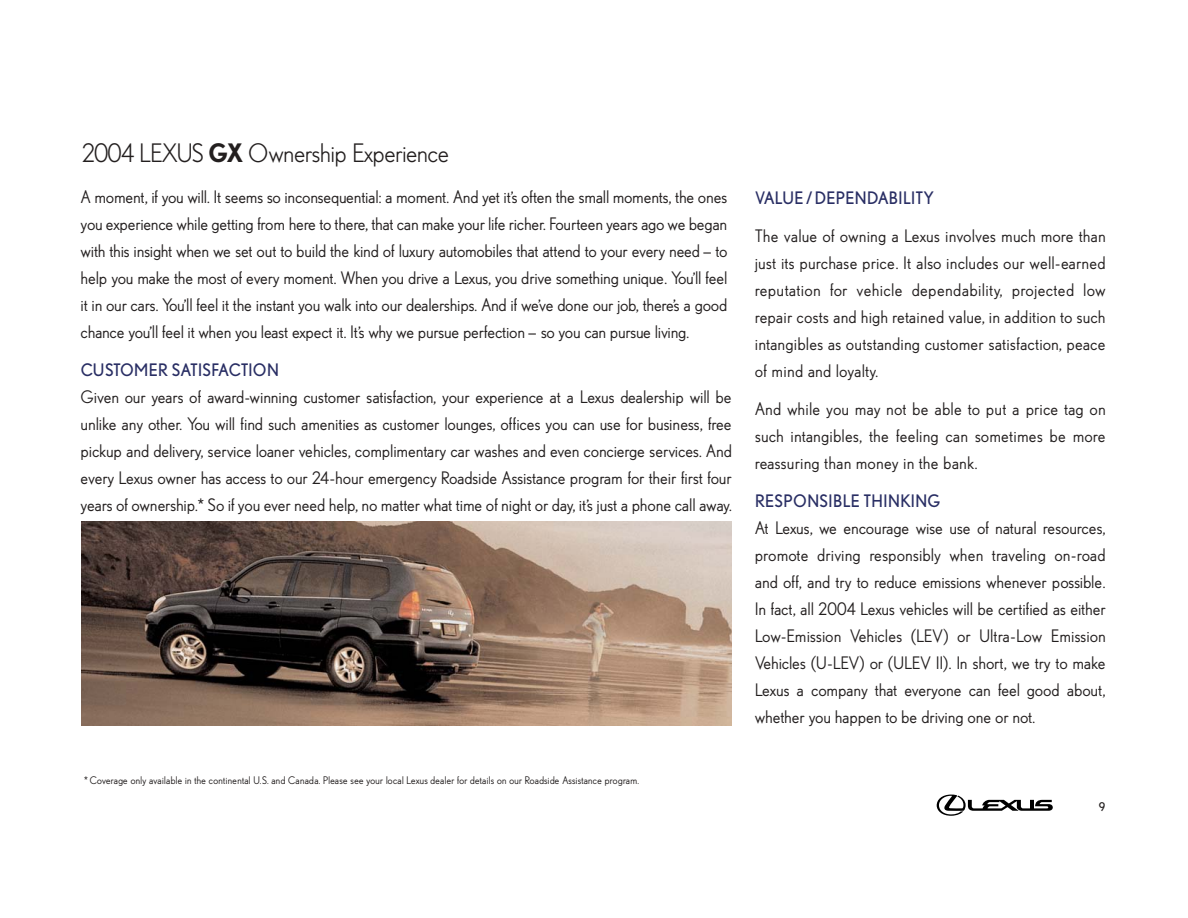
<style>
.page{position:relative;width:1188px;height:918px;background:#fff}
.page>*{position:absolute;margin:0;border:0;box-sizing:border-box;transform-origin:0 0}
.t1{font:25.5px "Lexus Nobel";letter-spacing:-.005em;color:#231f1f}
.t2{font:500 17.25px/27px "Lexus Nobel";letter-spacing:.02em;color:#231f1f;text-align:justify}
.t3{font:17.25px "Lexus Nobel Display";letter-spacing:.015em;color:#292e64}
.t4{font:12px "Lexus Nobel Display";color:#231f1f}
.t5{font:500 10.5px "Lexus Nobel";letter-spacing:.025em;color:#231f1f}
.s1{font-family:"Lexus Nobel SC"}
.s2{font-family:"Lexus Nobel SC";font-weight:700}
</style>
<div class="page">
<img style="left:81px;top:521px;width:651px;height:205px">
<svg style="left:937px;top:795px;width:116px;height:21px"></svg>
<h1 class="t1" style="left:82px;top:144px;width:368px"><span class="s1">2004 LEXUS</span> <span class="s2">GX</span> Ownership Experience</h1>
<p class="t2" style="left:81px;top:185px;width:648px">A moment, if you will. It seems so inconsequential: a moment. And yet it’s often the small moments, the ones you experience while getting from here to there, that can make your life richer. Fourteen years ago we began with this insight when we set out to build the kind of luxury automobiles that attend to your every need — to help you make the most of every moment. When you drive a Lexus, you drive something unique. You’ll feel it in our cars. You’ll feel it the instant you walk into our dealerships. And if we’ve done our job, there’s a good chance you’ll feel it when you least expect it. It’s why we pursue perfection — so you can pursue living.</p>
<p class="t3" style="left:81px;top:362px;width:200px">CUSTOMER SATISFACTION</p>
<p class="t2" style="left:81px;top:385px;width:652px">Given our years of award-winning customer satisfaction, your experience at a Lexus dealership will be unlike any other. You will find such amenities as customer lounges, offices you can use for business, free pickup and delivery, service loaner vehicles, complimentary car washes and even concierge services. And every Lexus owner has access to our 24-hour emergency Roadside Assistance program for their first four years of ownership.* So if you ever need help, no matter what time of night or day, it’s just a phone call away.</p>
<p class="t5" style="left:84px;top:777px;width:556px">* Coverage only available in the continental U.S. and Canada. Please see your local Lexus dealer for details on our Roadside Assistance program.</p>
<p class="t3" style="left:755px;top:191px;width:180px">VALUE /DEPENDABILITY</p>
<p class="t2" style="left:755px;top:224px;width:352px">The value of owning a Lexus involves much more than just its purchase price. It also includes our well-earned reputation for vehicle dependability, projected low repair costs and high retained value, in addition to such intangibles as outstanding customer satisfaction, peace of mind and loyalty.</p>
<p class="t2" style="left:755px;top:397px;width:352px">And while you may not be able to put a price tag on such intangibles, the feeling can sometimes be more reassuring than money in the bank.</p>
<p class="t3" style="left:755px;top:493px;width:187px">RESPONSIBLE THINKING</p>
<p class="t2" style="left:755px;top:516px;width:352px">At Lexus, we encourage wise use of natural resources, promote driving responsibly when traveling on-road and off, and try to reduce emissions whenever possible.<br>In fact, all 2004 Lexus vehicles will be certified as either Low-Emission Vehicles (LEV) or Ultra-Low Emission Vehicles (U-LEV) or (ULEV II). In short, we try to make Lexus a company that everyone can feel good about, whether you happen to be driving one or not.</p>
<p class="t4" style="left:1099px;top:802px;width:8px">9</p>
</div>
